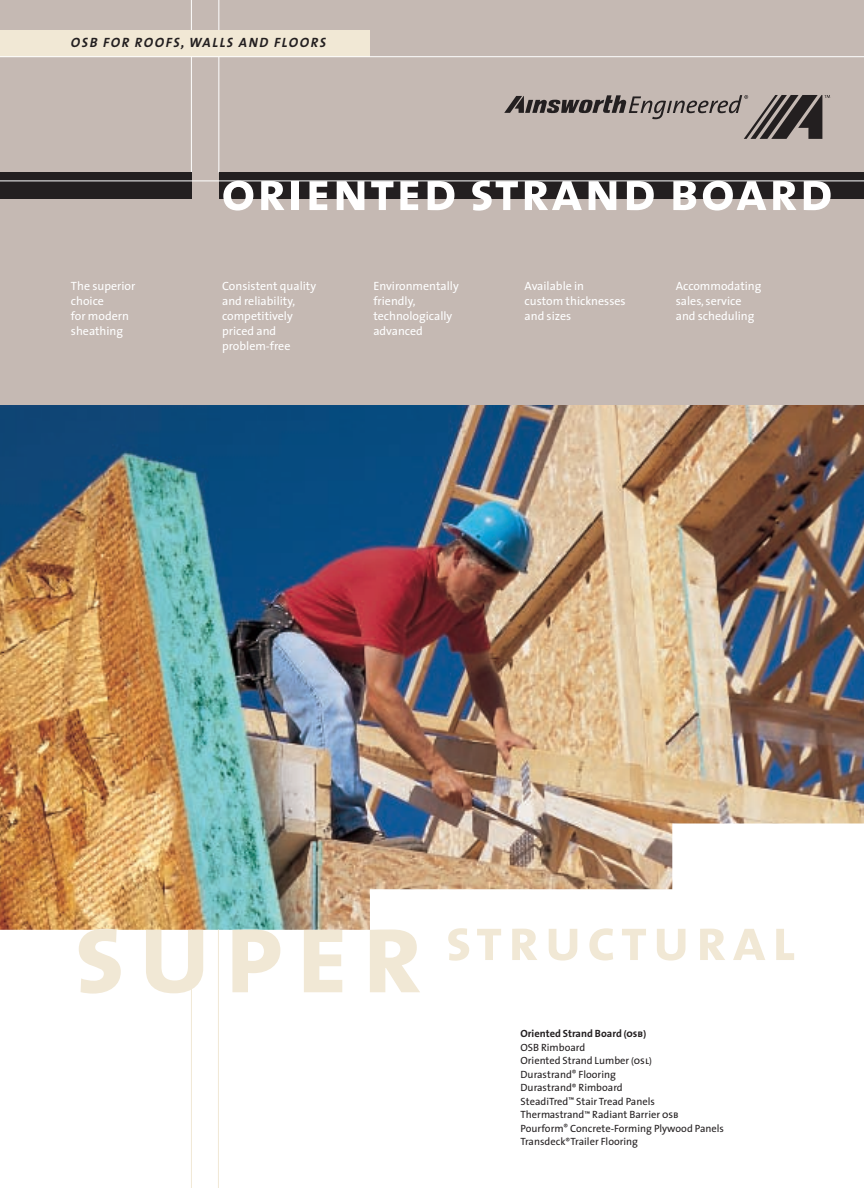
<style>
.page{position:relative;width:864px;height:1188px;background:#fff}
.page>*{position:absolute;margin:0;border:0;box-sizing:border-box;transform-origin:0 0}
.t1{font:60px "The Sans Bold Caps";letter-spacing:.09em;color:#f1e8d5}
.t2{font:55.5px "The Sans Bold Caps";letter-spacing:.03em;color:#fff}
.t3{font:italic 700 13.5px "The Sans";letter-spacing:.12em;color:#231f20}
.t4{font:12px/15px "The Sans";color:#fff}
.t5{font:10.5px/13.5px "The Sans";color:#231f20}
.s1{font-size:120px}
.s2{font-weight:700}
.s3{font-family:"The Sans Bold Caps";font-size:9px}
.s4{font-family:"The Sans Bold Caps"}
.s5{font-family:"The Sans Caps"}
.s6{font-size:9px}
.s7{font-size:8.4px}
</style>
<div class="page">
<div style="left:0;top:0;width:864px;height:405px;background:#c5b9b3"></div>
<hr style="left:219px;top:0;width:1px;height:172px;background:#fff">
<hr style="left:191px;top:0;width:1px;height:172px;background:#fff">
<div style="left:0;top:30px;width:370px;height:27px;background:#f1e8d5"></div>
<hr style="left:0;top:56px;width:864px;height:1px;background:#fff">
<img style="left:0;top:405px;width:864px;height:525px">
<div style="left:219px;top:172px;width:645px;height:27px;background:#231f20"></div>
<div style="left:0;top:172px;width:192px;height:27px;background:#231f20"></div>
<hr style="left:0;top:181px;width:864px;height:1px;background:#fff">
<hr style="left:218px;top:930px;width:1px;height:258px;background:#f1e8d5">
<hr style="left:191px;top:930px;width:1px;height:258px;background:#f1e8d5">
<svg style="left:504px;top:95px;width:326px;height:44px"></svg>
<p class="t3" style="left:71px;top:37px;width:257px">OSB FOR ROOFS, WALLS AND FLOORS</p>
<h2 class="t2" style="left:221px;top:173px;width:613px">oriented strand board</h2>
<p class="t4" style="left:71px;top:280px;width:66px">The superior choice<br>for modern sheathing</p>
<p class="t4" style="left:222px;top:280px;width:95px">Consistent quality and reliability, competitively priced and problem-free</p>
<p class="t4" style="left:373px;top:280px;width:87px">Environmentally friendly, technologically advanced</p>
<p class="t4" style="left:525px;top:280px;width:103px">Available in custom thicknesses and sizes</p>
<p class="t4" style="left:676px;top:280px;width:87px">Accommodating sales, service and scheduling</p>
<h1 class="t1" style="left:73px;top:920px;width:724px"><span class="s1">super</span> structural</h1>
<p class="t5" style="left:521px;top:1028px;width:205px"><span class="s2">Oriented Strand Board</span> <span class="s3">(</span><span class="s4">osb</span><span class="s3">)<br></span><span class="s5">OSB</span> Rimboard<br>Oriented Strand Lumber <span class="s6">(</span><span class="s5">osl</span><span class="s6">)<br></span>Durastrand<span class="s7">®</span> Flooring<br>Durastrand<span class="s7">®</span> Rimboard<br>SteadiTred<span class="s7">™</span> Stair Tread Panels<br>Thermastrand<span class="s7">™</span> Radiant Barrier <span class="s5">osb<br></span>Pourform<span class="s7">®</span> Concrete-Forming Plywood Panels<br>Transdeck<sup>®</sup>Trailer Flooring</p>
</div>
